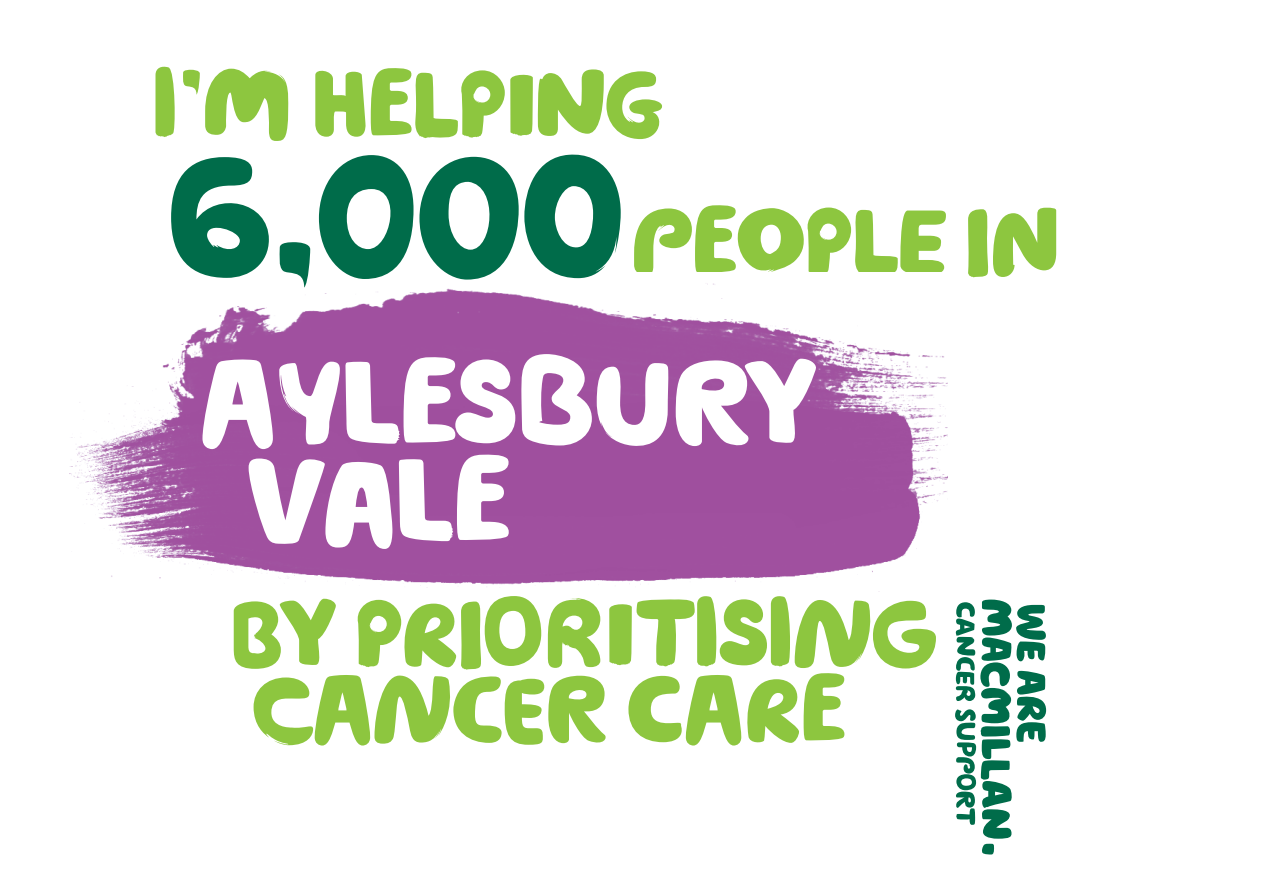
<style>
.page{position:relative;width:1263px;height:893px;background:#fff}
.page>*{position:absolute;margin:0;border:0;box-sizing:border-box;transform-origin:0 0}
.t1{font:172.5px "Macmillan Headline";color:#006c4a}
.t2{font:120px/97.5px "Macmillan Headline";color:#fff}
.t3{font:94.5px/137.1px "Macmillan Headline";color:#8dc63f}
</style>
<div class="page">
<svg style="left:955px;top:600px;width:91px;height:254px"></svg>
<img style="left:69px;top:283px;width:878px;height:305px">
<p class="t3" style="left:633px;top:36px;width:429px;text-indent:-482px">I’M HELPING<br>PEOPLE IN</p>
<h1 class="t1" style="left:163px;top:113px;width:462px">6,000</h1>
<p class="t2" style="left:250px;top:355px;width:565px;text-indent:-51px">AYLESBURY<br>VALE</p>
<p class="t3" style="left:231px;top:596px;width:707px;line-height:75.6px">BY PRIORITISING<br>CANCER CARE</p>
</div>
